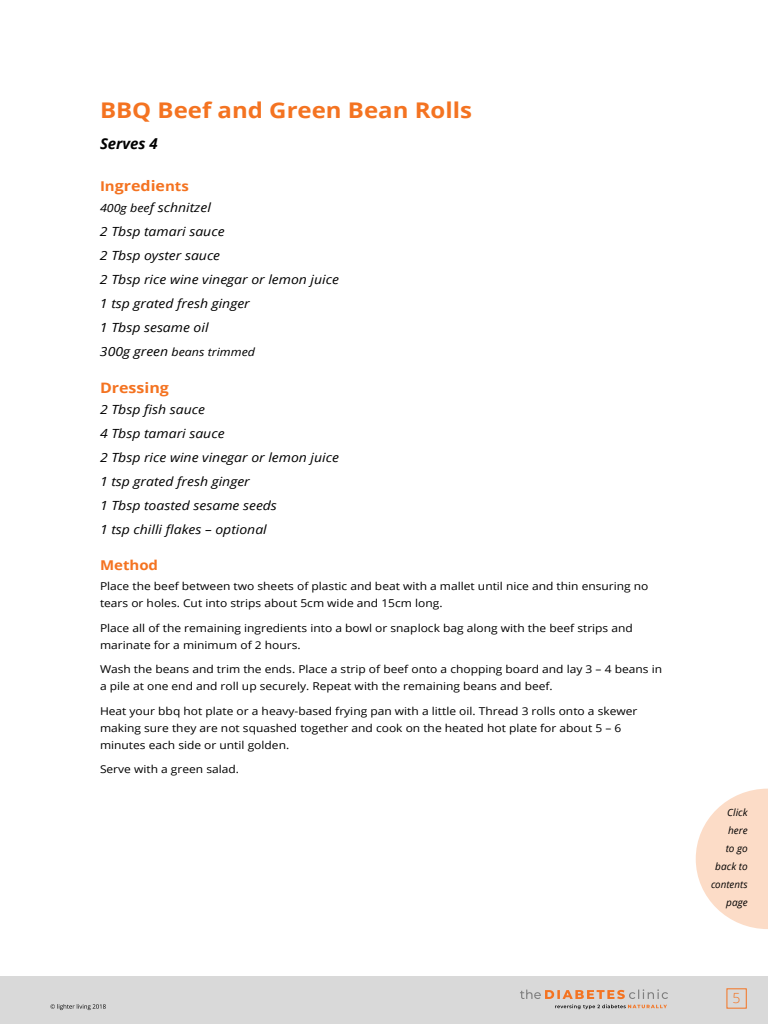
<style>
.page{position:relative;width:768px;height:1024px;background:#fff}
.page>*{position:absolute;margin:0;border:0;box-sizing:border-box;transform-origin:0 0}
.t1{font:700 21.6px "Open Sans";color:#f47321;scale:1.11 1}
.t2{font:italic 700 15px "Open Sans";color:#000}
.t3{font:700 14.4px "Open Sans";color:#f47321;scale:1.11 1}
.t4{font:300 14px "Open Sans";color:#f47321}
.t5{font:700 13.5px "Open Sans";color:#f47321;scale:1.11 1}
.t6{font:italic 12.6px/24px "Open Sans";color:#000;scale:1.11 1}
.t7{font:italic 11.2px "Open Sans";color:#000;scale:1.11 1}
.t8{font:10.8px/17px "Open Sans";color:#000;scale:1.11 1}
.t9{font:italic 10px/18px "Open Sans";letter-spacing:.005em;color:#000;text-align:right}
.s1{font-size:13.5px}
.s2{font-size:11.2px}
.s3{font-size:12.6px}
</style>
<div class="page">
<div style="left:0;top:977px;width:768px;height:47px;background:#d9d9d9"></div>
<svg style="left:51px;top:1004px;width:55px;height:6px"></svg>
<svg style="left:520px;top:989px;width:148px;height:20px"></svg>
<svg style="left:696px;top:789px;width:72px;height:140px"></svg>
<h1 class="t1" style="left:100px;top:95px;width:337px">BBQ Beef and Green Bean Rolls</h1>
<h2 class="t2" style="left:100px;top:133px;width:59px">Serves 4</h2>
<h3 class="t3" style="left:100px;top:175px;width:82px"><span class="s1">In</span>gredie<span class="s1">nts</span></h3>
<p class="t6" style="left:100px;top:195px;width:217px"><span class="s2">400g bee</span>f schnitzel<br>2 Tbsp tamari sauce<br>2 Tbsp oyster sauce<br>2 Tbsp rice wine vinegar or lemon juice<br>1 tsp grated fresh ginger<br>1 Tbsp sesame oil</p>
<p class="t7" style="left:100px;top:344px;width:141px"><span class="s3">300g green</span> beans trimmed</p>
<h3 class="t3" style="left:100px;top:378px;width:64px">Dressing</h3>
<p class="t6" style="left:100px;top:397px;width:217px">2 Tbsp fish sauce<br>4 Tbsp tamari sauce<br>2 Tbsp rice wine vinegar or lemon juice<br>1 tsp grated fresh ginger<br>1 Tbsp toasted sesame seeds<br>1 tsp chilli flakes – optional</p>
<p class="t5" style="left:100px;top:556px;width:54px">Method</p>
<p class="t8" style="left:100px;top:577px;width:496px">Place the beef between two sheets of plastic and beat with a mallet until nice and thin ensuring no tears or holes. Cut into strips about 5cm wide and 15cm long.</p>
<p class="t8" style="left:100px;top:619px;width:482px">Place all of the remaining ingredients into a bowl or snaplock bag along with the beef strips and marinate for a minimum of 2 hours.</p>
<p class="t8" style="left:100px;top:660px;width:508px">Wash the beans and trim the ends. Place a strip of beef onto a chopping board and lay 3 – 4 beans in a pile at one end and roll up securely. Repeat with the remaining beans and beef.</p>
<p class="t8" style="left:100px;top:702px;width:486px">Heat your bbq hot plate or a heavy-based frying pan with a little oil. Thread 3 rolls onto a skewer making sure they are not squashed together and cook on the heated hot plate for about 5 – 6 minutes each side or until golden.</p>
<p class="t8" style="left:100px;top:760px;width:127px">Serve with a green salad.</p>
<p class="t9" style="left:711px;top:803px;width:38px">Click here<br>to go back to contents page</p>
<p class="t4" style="left:733px;top:988px;width:9px">5</p>
</div>
